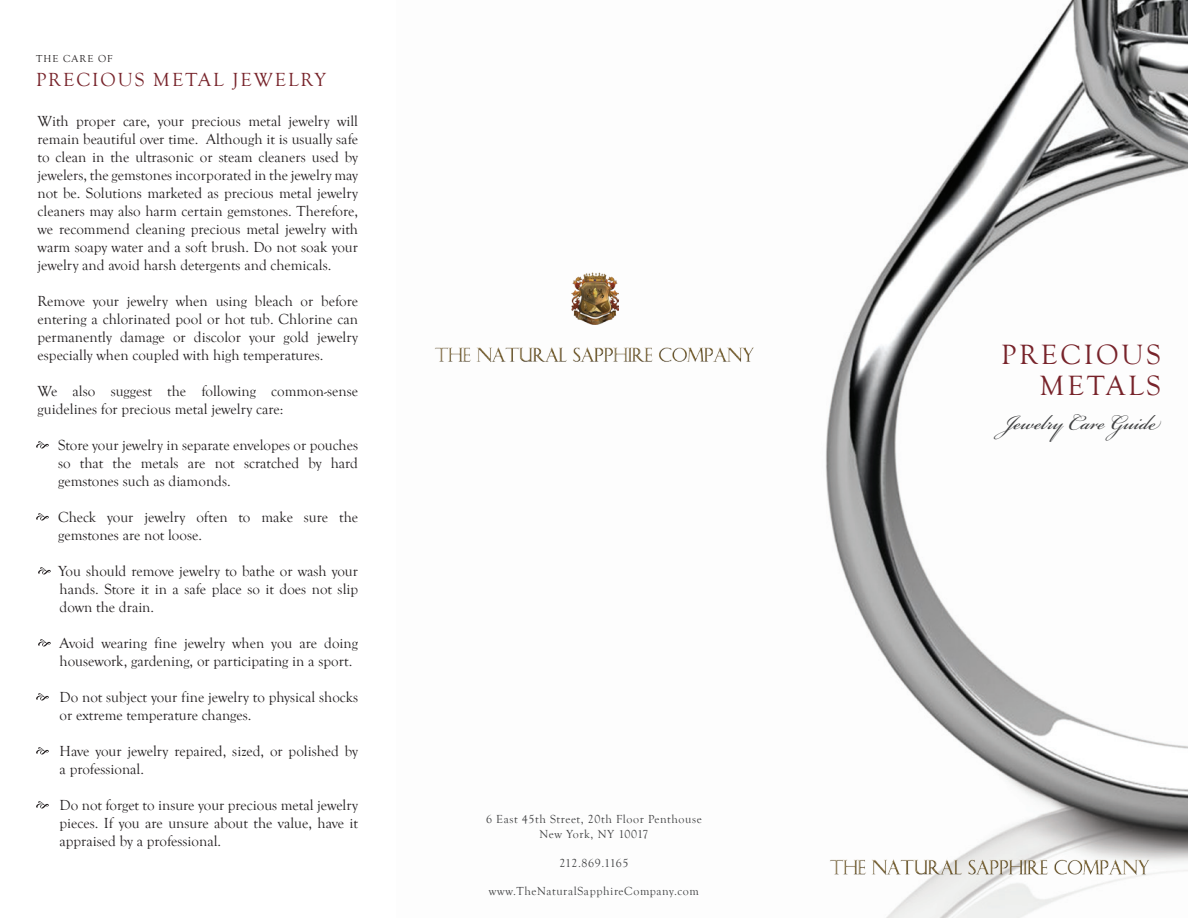
<style>
.page{position:relative;width:1188px;height:918px;background:#fff}
.page>*{position:absolute;margin:0;border:0;box-sizing:border-box;transform-origin:0 0}
.t1{font:32.1px "Bickham Script Pro";color:#404142}
.t2{font:28.65px "Goudy Old Style T";letter-spacing:.1em;color:#77232a}
.t3{font:19.5px "Goudy Old Style T";letter-spacing:.1em;color:#77232a}
.t4{font:15px/18px "Goudy Old Style T";color:#231f20;text-align:justify}
.t5{font:12px "Goudy Old Style T";letter-spacing:.05em;color:#404142}
.t6{font:12px "Goudy Old Style T";letter-spacing:.015em;color:#404142}
.t7{font:10.35px "Goudy Old Style T";letter-spacing:.1em;color:#231f20}
</style>
<div class="page">
<img style="left:592px;top:0;width:596px;height:918px">
<svg style="left:36px;top:801px;width:13px;height:7px"></svg>
<svg style="left:36px;top:747px;width:13px;height:7px"></svg>
<svg style="left:36px;top:693px;width:13px;height:7px"></svg>
<svg style="left:38px;top:639px;width:13px;height:7px"></svg>
<svg style="left:38px;top:567px;width:13px;height:7px"></svg>
<svg style="left:36px;top:513px;width:13px;height:7px"></svg>
<svg style="left:36px;top:441px;width:13px;height:7px"></svg>
<img style="left:434px;top:340px;width:325px;height:30px">
<img style="left:571px;top:273px;width:47px;height:52px">
<img style="left:826px;top:852px;width:326px;height:30px">
<p class="t7" style="left:36px;top:53px;width:78px">THE CARE OF</p>
<p class="t3" style="left:36px;top:69px;width:291px">PRECIOUS METAL JEWELRY</p>
<p class="t4" style="left:38px;top:113px;width:322px">With proper care, your precious metal jewelry will remain beautiful over time. Although it is usually safe to clean in the ultrasonic or steam cleaners used by jewelers, the gemstones incorporated in the jewelry may not be. Solutions marketed as precious metal jewelry cleaners may also harm certain gemstones. Therefore, we recommend cleaning precious metal jewelry with warm soapy water and a soft brush. Do not soak your jewelry and avoid harsh detergents and chemicals.</p>
<p class="t4" style="left:38px;top:293px;width:322px">Remove your jewelry when using bleach or before entering a chlorinated pool or hot tub. Chlorine can permanently damage or discolor your gold jewelry especially when coupled with high temperatures.</p>
<p class="t4" style="left:38px;top:383px;width:322px">We also suggest the following common-sense guidelines for precious metal jewelry care:</p>
<p class="t4" style="left:58px;top:437px;width:301px">Store your jewelry in separate envelopes or pouches so that the metals are not scratched by hard gemstones such as diamonds.</p>
<p class="t4" style="left:58px;top:509px;width:302px">Check your jewelry often to make sure the gemstones are not loose.</p>
<p class="t4" style="left:58px;top:563px;width:302px">You should remove jewelry to bathe or wash your hands. Store it in a safe place so it does not slip down the drain.</p>
<p class="t4" style="left:60px;top:635px;width:300px">Avoid wearing fine jewelry when you are doing housework, gardening, or participating in a sport.</p>
<p class="t4" style="left:60px;top:689px;width:300px">Do not subject your fine jewelry to physical shocks or extreme temperature changes.</p>
<p class="t4" style="left:60px;top:743px;width:300px">Have your jewelry repaired, sized, or polished by a professional.</p>
<p class="t4" style="left:60px;top:797px;width:300px">Do not forget to insure your precious metal jewelry pieces. If you are unsure about the value, have it appraised by a professional.</p>
<p class="t5" style="left:486px;top:813px;width:217px">6 East 45th Street, 20th Floor Penthouse</p>
<p class="t5" style="left:540px;top:827px;width:110px">New York, NY 10017</p>
<p class="t6" style="left:560px;top:856px;width:70px">212.869.1165</p>
<p class="t5" style="left:489px;top:885px;width:212px">www.TheNaturalSapphireCompany.com</p>
<p class="t2" style="left:1001px;top:339px;width:161px">PRECIOUS</p>
<p class="t2" style="left:1040px;top:370px;width:123px">METALS</p>
<p class="t1" style="left:1004px;top:399px;width:157px">Jewelry Care Guide</p>
</div>
